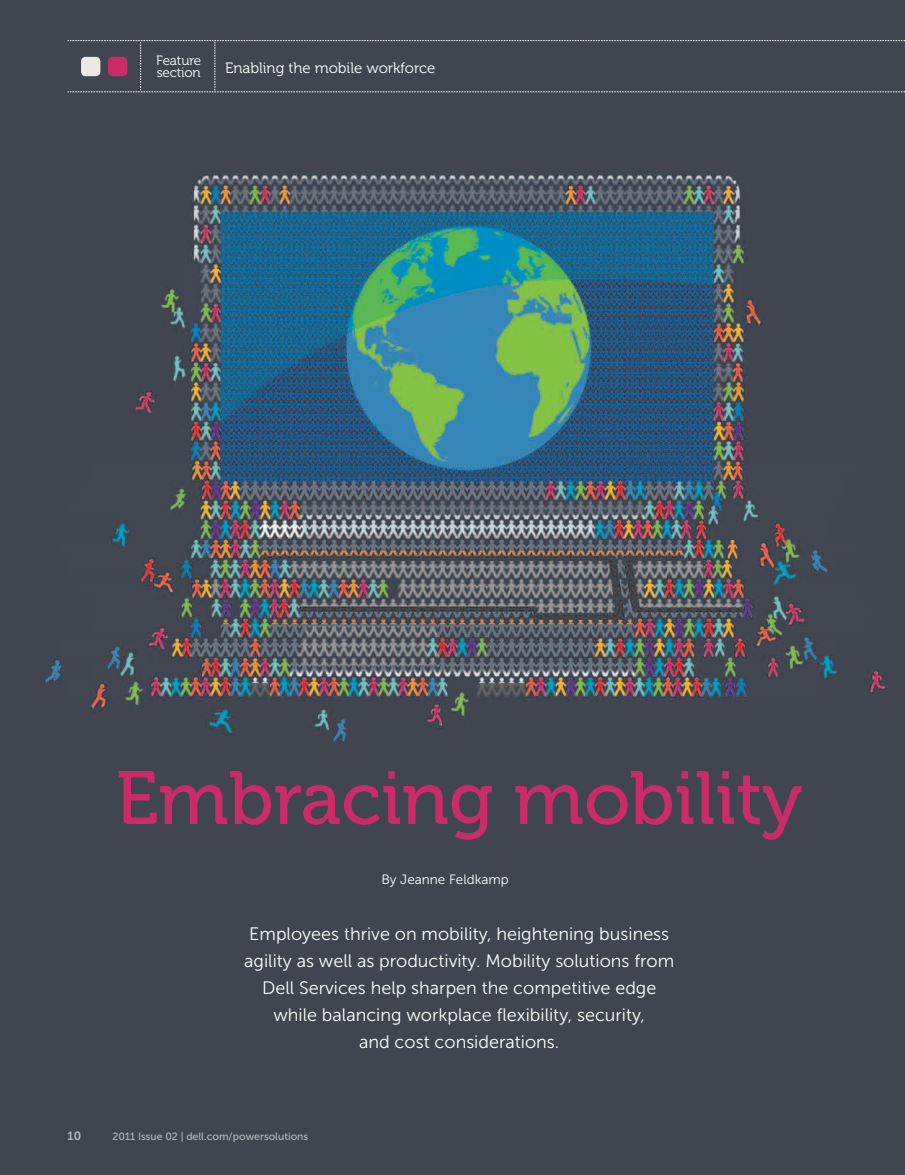
<style>
.page{position:relative;width:905px;height:1175px;background:#fff}
.page>*{position:absolute;margin:0;border:0;box-sizing:border-box;transform-origin:0 0}
.t1{font:75px "Museo For Dell 500";color:#c92c68}
.t2{font:18px/27px "Museo Sans For Dell 300";color:#fff;text-align:center}
.t3{font:15px "Museo For Dell 300";color:#fff}
.t4{font:13.5px "Museo Sans For Dell 300";color:#fff}
.t5{font:13.5px/12px "Museo For Dell 300";letter-spacing:-.01em;color:#fff}
.t6{font:12px "Museo Sans For Dell 700";color:#b6b8ba}
.t7{font:10.5px "Museo Sans For Dell 500";color:#b6b8ba}
</style>
<div class="page">
<img style="left:0;top:0;width:904px;height:1174px">
<svg style="left:68px;top:40px;width:837px;height:53px"></svg>
<p class="t5" style="left:156px;top:54px;width:47px">Feature section</p>
<p class="t3" style="left:225px;top:59px;width:212px">Enabling the mobile workforce</p>
<h1 class="t1" style="left:116px;top:757px;width:688px">Embracing mobility</h1>
<p class="t4" style="left:381px;top:872px;width:129px">By Jeanne Feldkamp</p>
<p class="t2" style="left:244px;top:920px;width:431px">Employees thrive on mobility, heightening business agility as well as productivity. Mobility solutions from Dell Services help sharpen the competitive edge while balancing workplace flexibility, security,<br>and cost considerations.</p>
<p class="t6" style="left:68px;top:1129px;width:15px">10</p>
<p class="t7" style="left:112px;top:1131px;width:197px">2011 Issue 02 | dell.com/powersolutions</p>
</div>
